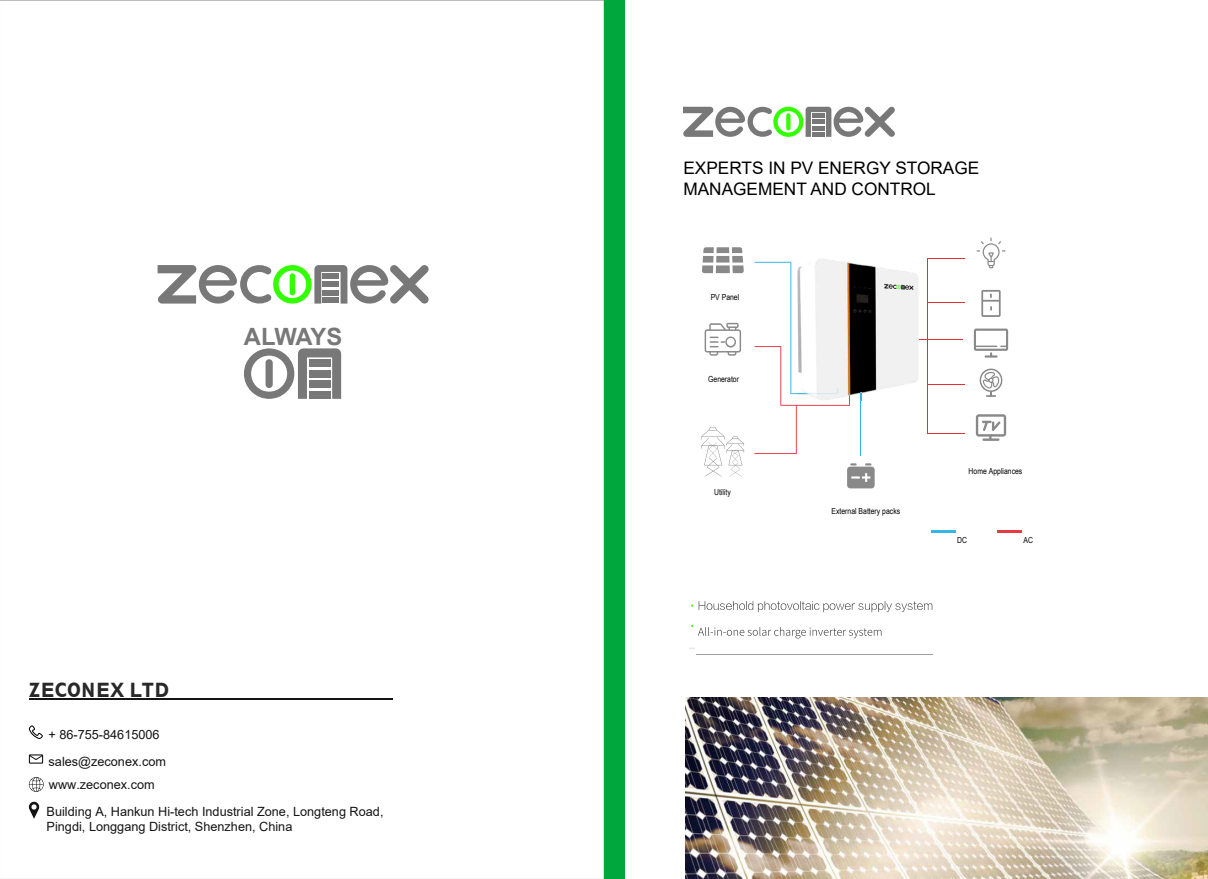
<style>
.page{position:relative;width:1208px;height:879px;background:#fff}
.page>*{position:absolute;margin:0;border:0;box-sizing:border-box;transform-origin:0 0}
.t1{font:700 23.8px "Arial";letter-spacing:-.055em;color:#787878}
.t2{font:800 condensed 18.2px "Geometric 212 BT";color:#282828}
.t3{font:17.2px/20.7px "Arial";color:#000}
.t4{font:12.7px/15.2px "Arial";color:#141414}
.t5{font:8.4px "Arial Narrow";color:#000}
</style>
<div class="page">
<div style="left:604px;top:0;width:20px;height:879px;background:#00a73c"></div>
<img style="left:686px;top:697px;width:522px;height:182px">
<hr style="left:696px;top:654px;width:236px;height:1px;background:#9e9e9f">
<svg style="left:691px;top:601px;width:241px;height:11px"></svg>
<svg style="left:691px;top:625px;width:190px;height:13px"></svg>
<svg style="left:29px;top:802px;width:10px;height:17px"></svg>
<svg style="left:29px;top:754px;width:14px;height:9px"></svg>
<svg style="left:29px;top:777px;width:15px;height:15px"></svg>
<svg style="left:29px;top:725px;width:14px;height:14px"></svg>
<hr style="left:29px;top:698px;width:364px;height:1px;background:#141414">
<svg style="left:704px;top:323px;width:37px;height:33px"></svg>
<hr style="left:899px;top:339px;width:64px;height:1px;background:#e62f35">
<hr style="left:927px;top:302px;width:37px;height:1px;background:#e62f35">
<hr style="left:926px;top:258px;width:1px;height:175px;background:#e62f35">
<hr style="left:927px;top:433px;width:37px;height:1px;background:#e62f35">
<hr style="left:927px;top:384px;width:37px;height:1px;background:#e62f35">
<hr style="left:860px;top:388px;width:1px;height:67px;background:#2db4e9">
<svg style="left:701px;top:427px;width:43px;height:50px"></svg>
<hr style="left:927px;top:258px;width:37px;height:1px;background:#e62f35">
<svg style="left:702px;top:247px;width:42px;height:26px"></svg>
<svg style="left:847px;top:463px;width:27px;height:25px"></svg>
<svg style="left:976px;top:238px;width:29px;height:30px"></svg>
<svg style="left:981px;top:290px;width:19px;height:27px"></svg>
<svg style="left:974px;top:328px;width:34px;height:30px"></svg>
<svg style="left:979px;top:368px;width:23px;height:29px"></svg>
<svg style="left:976px;top:414px;width:30px;height:27px"></svg>
<hr style="left:930px;top:530px;width:25px;height:2px;background:#35b5e9">
<hr style="left:997px;top:530px;width:24px;height:2px;background:#e63b40">
<svg style="left:158px;top:265px;width:271px;height:39px"></svg>
<div style="left:290px;top:273px;width:5px;height:22px;background:#3f0;border-radius:3px"></div>
<svg style="left:683px;top:106px;width:212px;height:31px"></svg>
<svg style="left:786px;top:113px;width:4px;height:17px"></svg>
<svg style="left:244px;top:348px;width:97px;height:51px"></svg>
<div style="left:265px;top:359px;width:8px;height:29px;background:#787878;border-radius:4px"></div>
<img style="left:817px;top:258px;width:101px;height:142px">
<svg style="left:899px;top:339px;width:19px;height:1px"></svg>
<svg style="left:754px;top:262px;width:96px;height:192px"></svg>
<svg style="left:860px;top:388px;width:1px;height:12px"></svg>
<h1 class="t1" style="left:244px;top:320px;width:100px">ALWAYS</h1>
<h2 class="t2" style="left:29px;top:679px;width:142px">ZECONEX LTD</h2>
<p class="t4" style="left:48px;top:726px;width:113px">+ 86-755-84615006</p>
<p class="t4" style="left:49px;top:749px;width:119px;line-height:23.5px">sales@zeconex.com www.zeconex.com</p>
<p class="t4" style="left:47px;top:803px;width:338px">Building A, Hankun Hi-tech Industrial Zone, Longteng Road,<br>Pingdi, Longgang District, Shenzhen, China</p>
<h3 class="t3" style="left:683px;top:157px;width:297px">EXPERTS IN PV ENERGY STORAGE<br>MANAGEMENT AND CONTROL</h3>
<p class="t5" style="left:710px;top:291px;width:30px">PV Panel</p>
<p class="t5" style="left:708px;top:373px;width:32px">Generator</p>
<p class="t5" style="left:714px;top:486px;width:18px">Utility</p>
<p class="t5" style="left:831px;top:504px;width:70px">External Battery packs</p>
<p class="t5" style="left:968px;top:465px;width:55px">Home Appliances</p>
<p class="t5" style="left:957px;top:534px;width:11px">DC</p>
<p class="t5" style="left:1023px;top:534px;width:11px">AC</p>
</div>
